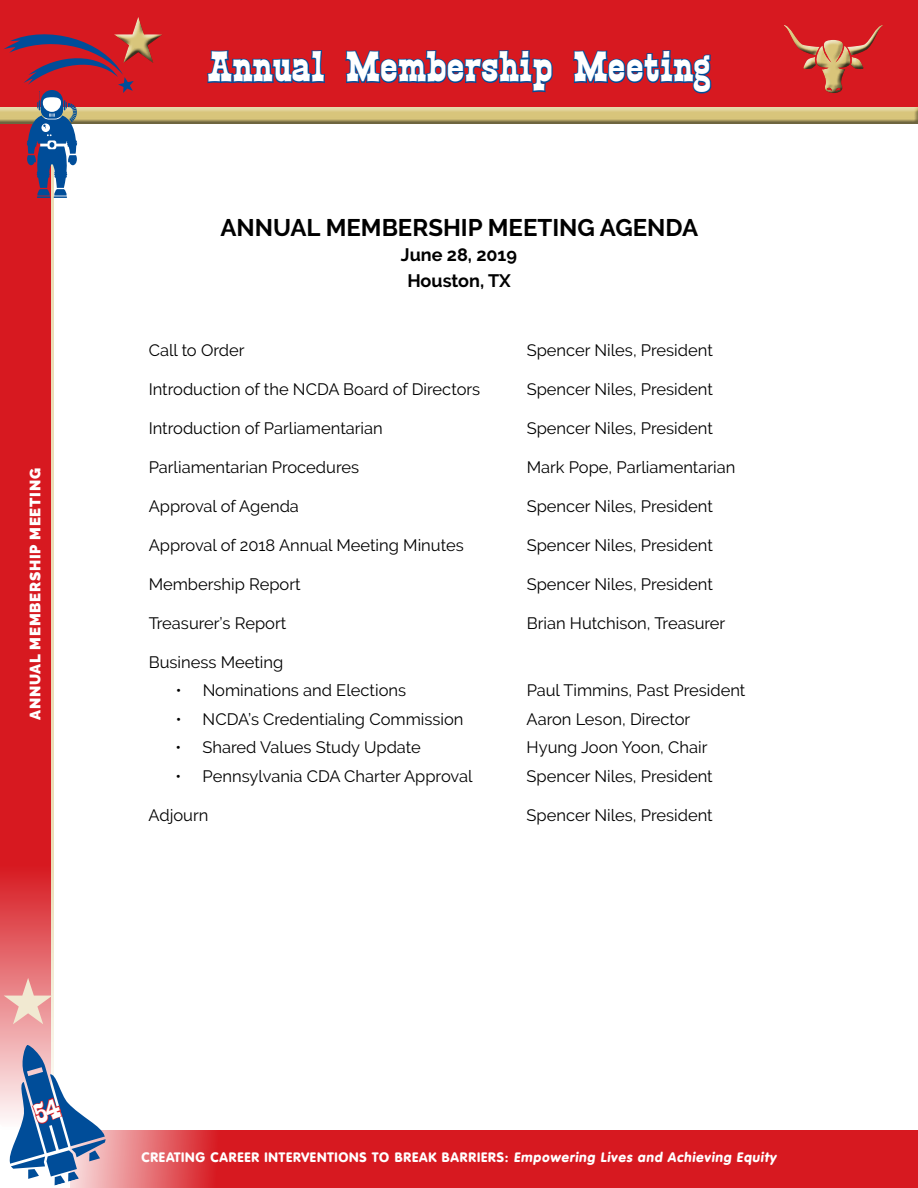
<style>
.page{position:relative;width:918px;height:1188px;background:#fff}
.page>*{position:absolute;margin:0;border:0;box-sizing:border-box;transform-origin:0 0}
.t1{font:42px "Calamity";color:#fff}
.t2{font:700 24px "Raleway";color:#000}
.t3{font:700 18px/25.5px "Raleway";color:#000;text-align:center}
.t4{font:16.5px "Raleway";color:#000}
.t5{font:900 15px "Raleway";letter-spacing:.05em;color:#fff}
.t6{font:900 13.5px "VAG Rounded";letter-spacing:.06em;color:#fff}
</style>
<div class="page">
<svg style="left:0;top:129px;width:54px;height:990px;background:#da3034"></svg>
<div style="left:70px;top:1130px;width:848px;height:58px;background:#d71920"></div>
<div style="left:0;top:0;width:918px;height:115px;background:#d71920"></div>
<svg style="left:207px;top:50px;width:118px;height:34px"></svg>
<svg style="left:345px;top:50px;width:208px;height:43px"></svg>
<svg style="left:573px;top:50px;width:139px;height:44px"></svg>
<div style="left:0;top:107px;width:918px;height:22px;background:#000;opacity:.5"></div>
<div style="left:784px;top:22px;width:104px;height:76px;background:#000;opacity:.75"></div>
<svg style="left:7px;top:1045px;width:99px;height:141px"></svg>
<svg style="left:4px;top:977px;width:48px;height:47px;background:#eb8f92"></svg>
<svg style="left:4px;top:17px;width:159px;height:181px"></svg>
<p class="t5" style="left:27px;top:720px;width:253px;rotate:-90deg">ANNUAL MEMBERSHIP MEETING</p>
<h1 class="t1" style="left:208px;top:41px;width:504px">Annual Membership Meeting</h1>
<h2 class="t2" style="left:220px;top:213px;width:479px">ANNUAL MEMBERSHIP MEETING AGENDA</h2>
<p class="t3" style="left:401px;top:242px;width:118px">June 28, 2019<br>Houston, TX</p>
<p class="t4" style="left:149px;top:340px;width:97px">Call to Order</p>
<p class="t4" style="left:527px;top:340px;width:188px">Spencer Niles, President</p>
<p class="t4" style="left:149px;top:379px;width:333px">Introduction of the NCDA Board of Directors</p>
<p class="t4" style="left:527px;top:379px;width:188px">Spencer Niles, President</p>
<p class="t4" style="left:149px;top:418px;width:236px">Introduction of Parliamentarian</p>
<p class="t4" style="left:527px;top:418px;width:188px">Spencer Niles, President</p>
<p class="t4" style="left:149px;top:457px;width:212px">Parliamentarian Procedures</p>
<p class="t4" style="left:527px;top:457px;width:210px">Mark Pope, Parliamentarian</p>
<p class="t4" style="left:149px;top:496px;width:152px">Approval of Agenda</p>
<p class="t4" style="left:527px;top:496px;width:188px">Spencer Niles, President</p>
<p class="t4" style="left:149px;top:535px;width:317px">Approval of 2018 Annual Meeting Minutes</p>
<p class="t4" style="left:527px;top:535px;width:188px">Spencer Niles, President</p>
<p class="t4" style="left:149px;top:574px;width:154px">Membership Report</p>
<p class="t4" style="left:527px;top:574px;width:188px">Spencer Niles, President</p>
<p class="t4" style="left:149px;top:613px;width:139px">Treasurer’s Report</p>
<p class="t4" style="left:527px;top:613px;width:200px">Brian Hutchison, Treasurer</p>
<p class="t4" style="left:149px;top:652px;width:136px">Business Meeting</p>
<p class="t4" style="left:176px;top:681px;width:232px">• Nominations and Elections</p>
<p class="t4" style="left:527px;top:681px;width:220px">Paul Timmins, Past President</p>
<p class="t4" style="left:176px;top:709px;width:289px">• NCDA’s Credentialing Commission</p>
<p class="t4" style="left:527px;top:709px;width:165px">Aaron Leson, Director</p>
<p class="t4" style="left:176px;top:738px;width:247px">• Shared Values Study Update</p>
<p class="t4" style="left:527px;top:738px;width:182px">Hyung Joon Yoon, Chair</p>
<p class="t4" style="left:176px;top:766px;width:298px">• Pennsylvania CDA Charter Approval</p>
<p class="t4" style="left:527px;top:766px;width:188px">Spencer Niles, President</p>
<p class="t4" style="left:149px;top:805px;width:61px">Adjourn</p>
<p class="t4" style="left:527px;top:805px;width:188px">Spencer Niles, President</p>
<p class="t6" style="left:142px;top:1149px;width:638px">CREATING CAREER INTERVENTIONS TO BREAK BARRIERS: Empowering Lives and Achieving Equity</p>
</div>
